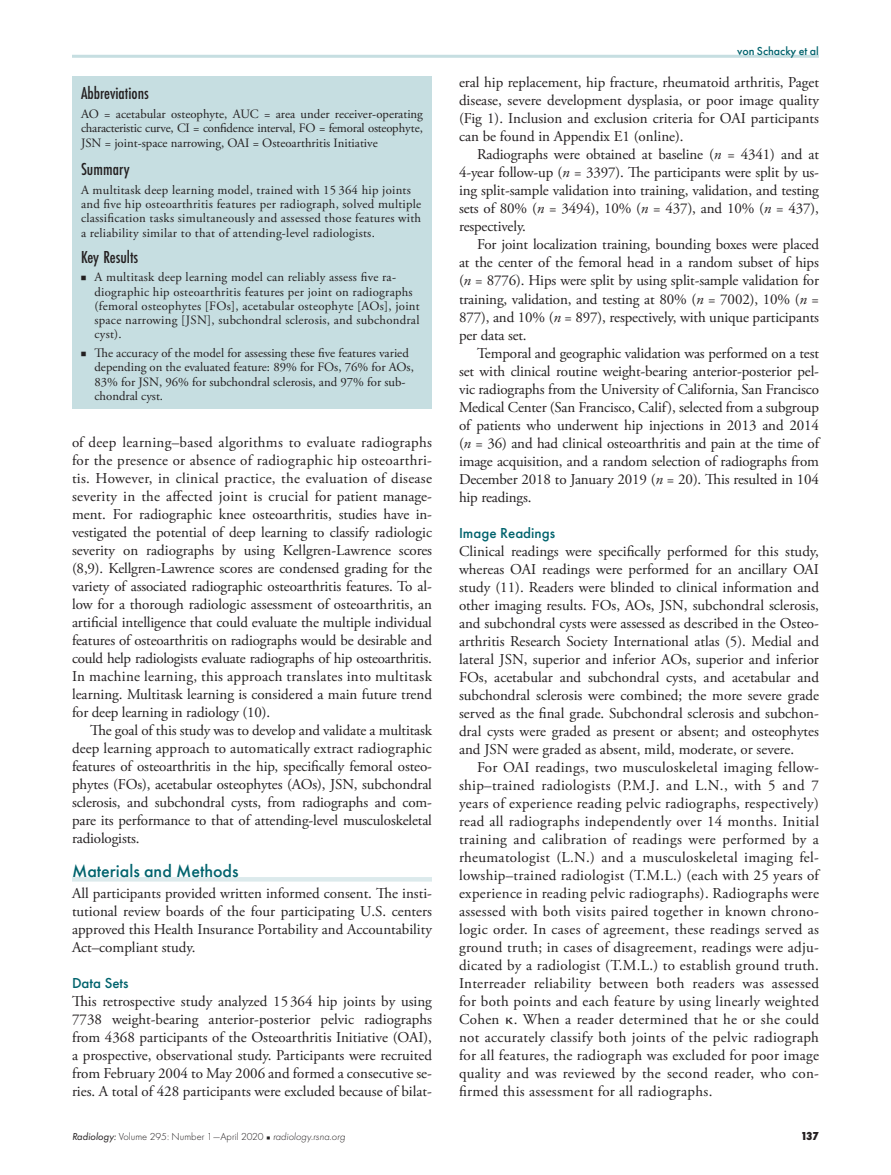
<style>
.page{position:relative;width:891px;height:1175px;background:#fff}
.page>*{position:absolute;margin:0;border:0;box-sizing:border-box;transform-origin:0 0}
.t1{font:500 18px "Futura PT Cond";color:#231f20}
.t2{font:500 18px "Futura PT";color:#00636d}
.t3{font:15px/18px "Adobe Garamond Pro";color:#231f20;text-align:justify}
.t4{font:500 15px "Futura PT";color:#00636d}
.t5{font:12.75px/14.2px "Adobe Garamond Pro";letter-spacing:.02em;color:#231f20}
.t6{font:12.75px/14.2px "Adobe Garamond Pro";color:#231f20}
.t7{font:500 12px "Futura PT";color:#00636d}
.t8{font:800 12px "Futura PT Cond";color:#231f20}
.t9{font:300 10.5px "Futura PT";color:#231f20}
.s1{font-family:"Universal Newswith Comm Pi";font-size:9px}
.s2{font-style:italic}
.s3{font-family:"Universal Greekwith Math Pi"}
.s4{font-weight:400;font-style:italic}
.s5{font-family:"Universal Newswith Comm Pi";font-weight:400;font-size:6px}
</style>
<div class="page">
<hr style="left:72px;top:55px;width:747px;height:3px;background:#c6dee1">
<div style="left:72px;top:76px;width:360px;height:333px;background:#c6dee1"></div>
<hr style="left:72px;top:877px;width:360px;height:4px;background:#dceaec">
<p class="t1" style="left:81px;top:83px;width:69px">Abbreviations</p>
<p class="t5" style="left:81px;top:107px;width:344px;text-align:justify">AO = acetabular osteophyte, AUC = area under receiver-operating characteristic curve, CI = confidence interval, FO = femoral osteophyte, JSN = joint-space narrowing, OAI = Osteoarthritis Initiative</p>
<p class="t1" style="left:81px;top:158px;width:50px">Summary</p>
<p class="t5" style="left:81px;top:183px;width:342px">A multitask deep learning model, trained with 15 364 hip joints and five hip osteoarthritis features per radiograph, solved multiple classification tasks simultaneously and assessed those features with a reliability similar to that of attending-level radiologists.</p>
<p class="t1" style="left:81px;top:246px;width:59px">Key Results</p>
<p class="t5" style="left:94px;top:271px;width:327px;text-indent:-14px"><span class="s1">n</span> A multitask deep learning model can reliably assess five ra&shy;diographic hip osteoarthritis features per joint on radiographs (femoral osteophytes [FOs], acetabular osteophyte [AOs], joint space narrowing [JSN], subchondral sclerosis, and subchondral cyst).</p>
<p class="t6" style="left:94px;top:346px;width:321px;text-indent:-14px"><span class="s1">n</span> The accuracy of the model for assessing these five features varied depending on the evaluated feature: 89% for FOs, 76% for AOs, 83% for JSN, 96% for subchondral sclerosis, and 97% for sub&shy;chondral cyst.</p>
<p class="t3" style="left:72px;top:433px;width:362px">of deep learning–based algorithms to evaluate radiographs for the presence or absence of radiographic hip osteoarthri&shy;tis. However, in clinical practice, the evaluation of disease severity in the affected joint is crucial for patient manage&shy;ment. For radiographic knee osteoarthritis, studies have in&shy;vestigated the potential of deep learning to classify radiologic severity on radiographs by using Kellgren-Lawrence scores (8,9). Kellgren-Lawrence scores are condensed grading for the variety of associated radiographic osteoarthritis features. To al&shy;low for a thorough radiologic assessment of osteoarthritis, an artificial intelligence that could evaluate the multiple individual features of osteoarthritis on radiographs would be desirable and could help radiologists evaluate radiographs of hip osteoarthritis.<br>In machine learning, this approach translates into multitask learning. Multitask learning is considered a main future trend for deep learning in radiology (10).</p>
<p class="t3" style="left:72px;top:721px;width:362px;text-indent:18px">The goal of this study was to develop and validate a multitask deep learning approach to automatically extract radiographic features of osteoarthritis in the hip, specifically femoral osteo&shy;phytes (FOs), acetabular osteophytes (AOs), JSN, subchondral sclerosis, and subchondral cysts, from radiographs and com&shy;pare its performance to that of attending-level musculoskeletal radiologists.</p>
<p class="t2" style="left:72px;top:860px;width:168px">Materials and Methods</p>
<p class="t3" style="left:72px;top:884px;width:361px">All participants provided written informed consent. The insti&shy;tutional review boards of the four participating U.S. centers approved this Health Insurance Portability and Accountability Act–compliant study.</p>
<p class="t4" style="left:72px;top:974px;width:58px">Data Sets</p>
<p class="t3" style="left:72px;top:992px;width:362px">This retrospective study analyzed 15 364 hip joints by using 7738 weight-bearing anterior-posterior pelvic radiographs from 4368 participants of the Osteoarthritis Initiative (OAI), a prospective, observational study. Participants were recruited from February 2004 to May 2006 and formed a consecutive se&shy;ries. A total of 428 participants were excluded because of bilat-</p>
<p class="t7" style="left:737px;top:44px;width:83px">von Schacky et al</p>
<p class="t3" style="left:459px;top:74px;width:362px">eral hip replacement, hip fracture, rheumatoid arthritis, Paget disease, severe development dysplasia, or poor image quality (Fig 1). Inclusion and exclusion criteria for OAI participants can be found in Appendix E1 (online).</p>
<p class="t3" style="left:459px;top:146px;width:362px;text-indent:18px">Radiographs were obtained at baseline (<span class="s2">n</span> = 4341) and at 4-year follow-up (<span class="s2">n</span> = 3397). The participants were split by us&shy;ing split-sample validation into training, validation, and testing sets of 80% (<span class="s2">n</span> = 3494), 10% (<span class="s2">n</span> = 437), and 10% (<span class="s2">n</span> = 437), respectively.</p>
<p class="t3" style="left:459px;top:236px;width:362px;text-indent:18px">For joint localization training, bounding boxes were placed at the center of the femoral head in a random subset of hips (<span class="s2">n</span> = 8776). Hips were split by using split-sample validation for training, validation, and testing at 80% (<span class="s2">n</span> = 7002), 10% (<span class="s2">n</span> = 877), and 10% (<span class="s2">n</span> = 897), respectively, with unique participants per data set.</p>
<p class="t3" style="left:459px;top:344px;width:362px;text-indent:18px">Temporal and geographic validation was performed on a test set with clinical routine weight-bearing anterior-posterior pel&shy;vic radiographs from the University of California, San Francisco Medical Center (San Francisco, Calif), selected from a subgroup of patients who underwent hip injections in 2013 and 2014 (<span class="s2">n</span> = 36) and had clinical osteoarthritis and pain at the time of image acquisition, and a random selection of radiographs from December 2018 to January 2019 (<span class="s2">n</span> = 20). This resulted in 104 hip readings.</p>
<p class="t4" style="left:459px;top:524px;width:98px">Image Readings</p>
<p class="t3" style="left:459px;top:543px;width:362px">Clinical readings were specifically performed for this study, whereas OAI readings were performed for an ancillary OAI study (11). Readers were blinded to clinical information and other imaging results. FOs, AOs, JSN, subchondral sclerosis, and subchondral cysts were assessed as described in the Osteo&shy;arthritis Research Society International atlas (5). Medial and lateral JSN, superior and inferior AOs, superior and inferior FOs, acetabular and subchondral cysts, and acetabular and subchondral sclerosis were combined; the more severe grade served as the final grade. Subchondral sclerosis and subchon&shy;dral cysts were graded as present or absent; and osteophytes and JSN were graded as absent, mild, moderate, or severe.</p>
<p class="t3" style="left:459px;top:759px;width:362px;text-indent:18px">For OAI readings, two musculoskeletal imaging fellow&shy;ship–trained radiologists (P.M.J. and L.N., with 5 and 7 years of experience reading pelvic radiographs, respectively) read all radiographs independently over 14 months. Initial training and calibration of readings were performed by a rheumatologist (L.N.) and a musculoskeletal imaging fel&shy;lowship–trained radiologist (T.M.L.) (each with 25 years of experience in reading pelvic radiographs). Radiographs were assessed with both visits paired together in known chrono&shy;logic order. In cases of agreement, these readings served as ground truth; in cases of disagreement, readings were adju&shy;dicated by a radiologist (T.M.L.) to establish ground truth.<br>Interreader reliability between both readers was assessed for both points and each feature by using linearly weighted Cohen <span class="s3">k</span>. When a reader determined that he or she could not accurately classify both joints of the pelvic radiograph for all features, the radiograph was excluded for poor image quality and was reviewed by the second reader, who con&shy;firmed this assessment for all radiographs.</p>
<p class="t9" style="left:72px;top:1131px;width:275px"><span class="s4">Radiology:</span> Volume 295: Number 1—April 2020 <span class="s5">n</span> <span class="s2">radiology.rsna.org</span></p>
<p class="t8" style="left:801px;top:1129px;width:20px">137</p>
</div>
